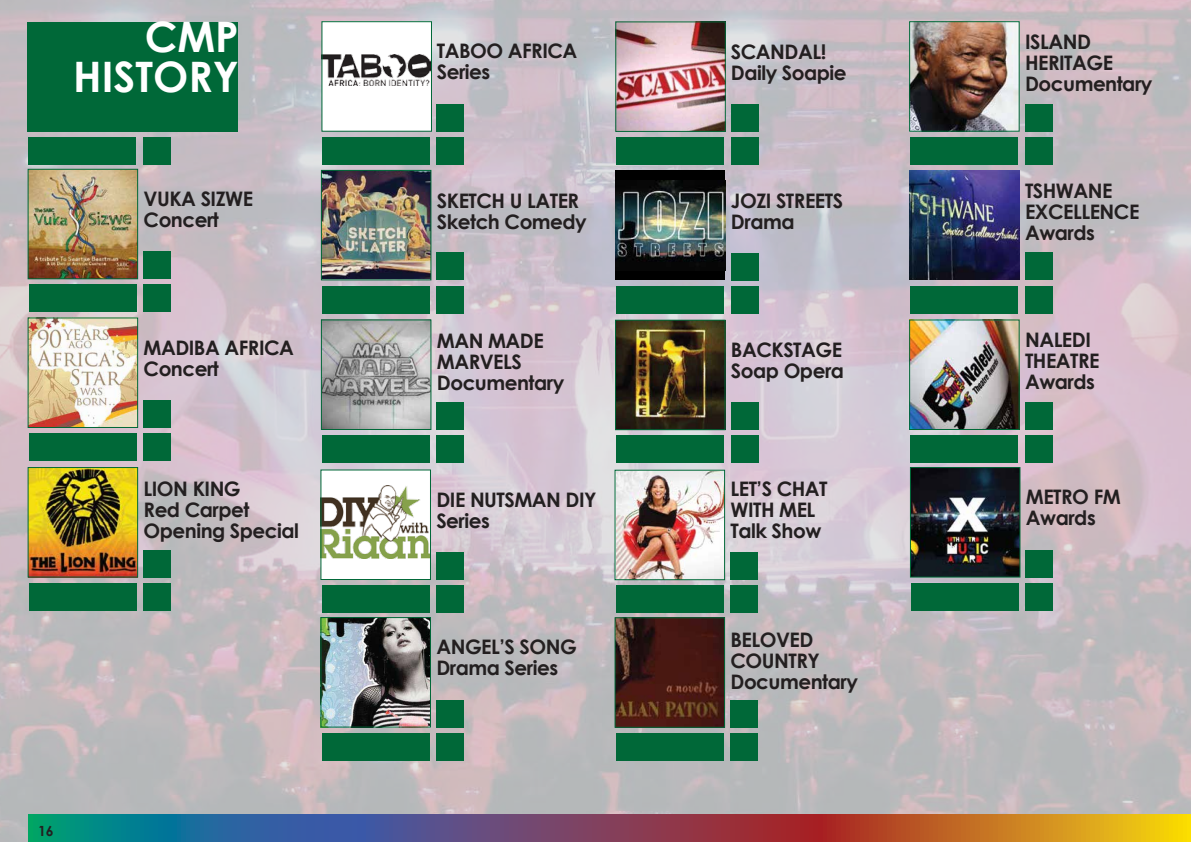
<style>
.page{position:relative;width:1191px;height:842px;background:#fff}
.page>*{position:absolute;margin:0;border:0;box-sizing:border-box;transform-origin:0 0}
.t1{font:700 42px/40px "Century Gothic";color:#fff;text-align:right}
.t2{font:700 20px/21px "Century Gothic";letter-spacing:-.025em;color:#231f20}
.t3{font:700 14px "Century Gothic";color:#231f20}
</style>
<div class="page">
<img style="left:0;top:0;width:1191px;height:842px">
<svg style="left:28px;top:815px;width:1163px;height:27px;background:#79625a"></svg>
<img style="left:30px;top:171px;width:106px;height:106px">
<div style="left:28px;top:169px;width:110px;height:110px;border:1px solid #006838"></div>
<div style="left:144px;top:252px;width:27px;height:27px;background:#006838"></div>
<div style="left:29px;top:285px;width:108px;height:27px;background:#006838"></div>
<div style="left:28px;top:22px;width:210px;height:109px;background:#006838"></div>
<div style="left:144px;top:285px;width:27px;height:27px;background:#006838"></div>
<img style="left:30px;top:319px;width:106px;height:107px">
<div style="left:28px;top:317px;width:110px;height:111px;border:1px solid #006838"></div>
<div style="left:144px;top:400px;width:27px;height:27px;background:#006838"></div>
<div style="left:29px;top:433px;width:108px;height:28px;background:#006838"></div>
<div style="left:144px;top:433px;width:27px;height:28px;background:#006838"></div>
<img style="left:30px;top:469px;width:106px;height:106px">
<div style="left:28px;top:467px;width:110px;height:110px;border:1px solid #006838"></div>
<div style="left:144px;top:550px;width:27px;height:27px;background:#006838"></div>
<div style="left:29px;top:583px;width:108px;height:27px;background:#006838"></div>
<div style="left:144px;top:583px;width:27px;height:27px;background:#006838"></div>
<img style="left:912px;top:469px;width:106px;height:106px">
<div style="left:910px;top:467px;width:110px;height:110px;border:1px solid #006838"></div>
<div style="left:1026px;top:550px;width:27px;height:27px;background:#006838"></div>
<div style="left:911px;top:583px;width:108px;height:27px;background:#006838"></div>
<div style="left:1026px;top:583px;width:27px;height:27px;background:#006838"></div>
<div style="left:322px;top:22px;width:109px;height:109px;background:#fff"></div>
<img style="left:323px;top:54px;width:107px;height:32px">
<div style="left:321px;top:21px;width:111px;height:111px;border:1px solid #006838"></div>
<div style="left:437px;top:104px;width:27px;height:27px;background:#006838"></div>
<div style="left:322px;top:137px;width:108px;height:27px;background:#006838"></div>
<div style="left:437px;top:137px;width:27px;height:27px;background:#006838"></div>
<img style="left:323px;top:172px;width:106px;height:106px">
<div style="left:321px;top:170px;width:110px;height:110px;border:1px solid #006838"></div>
<div style="left:437px;top:253px;width:27px;height:27px;background:#006838"></div>
<div style="left:322px;top:286px;width:108px;height:27px;background:#006838"></div>
<div style="left:437px;top:286px;width:27px;height:27px;background:#006838"></div>
<img style="left:323px;top:321px;width:106px;height:107px">
<div style="left:321px;top:319px;width:110px;height:111px;border:1px solid #006838"></div>
<div style="left:437px;top:402px;width:27px;height:27px;background:#006838"></div>
<div style="left:322px;top:436px;width:108px;height:27px;background:#006838"></div>
<div style="left:437px;top:436px;width:27px;height:27px;background:#006838"></div>
<div style="left:321px;top:470px;width:109px;height:109px;background:#fff"></div>
<img style="left:322px;top:485px;width:107px;height:74px">
<div style="left:320px;top:469px;width:111px;height:111px;border:1px solid #006838"></div>
<div style="left:436px;top:552px;width:27px;height:27px;background:#006838"></div>
<div style="left:322px;top:586px;width:107px;height:27px;background:#006838"></div>
<div style="left:436px;top:586px;width:27px;height:27px;background:#006838"></div>
<div style="left:28px;top:137px;width:108px;height:27px;background:#006838"></div>
<div style="left:143px;top:137px;width:27px;height:27px;background:#006838"></div>
<img style="left:322px;top:619px;width:107px;height:106px">
<div style="left:320px;top:617px;width:111px;height:110px;border:1px solid #006838"></div>
<div style="left:436px;top:700px;width:27px;height:27px;background:#006838"></div>
<div style="left:322px;top:733px;width:107px;height:27px;background:#006838"></div>
<div style="left:436px;top:733px;width:27px;height:27px;background:#006838"></div>
<img style="left:617px;top:23px;width:107px;height:107px">
<div style="left:615px;top:21px;width:111px;height:111px;border:1px solid #006838"></div>
<div style="left:731px;top:104px;width:27px;height:27px;background:#006838"></div>
<div style="left:616px;top:137px;width:108px;height:28px;background:#006838"></div>
<div style="left:731px;top:137px;width:27px;height:28px;background:#006838"></div>
<div style="left:615px;top:171px;width:110px;height:109px;background:#000"></div>
<img style="left:615px;top:180px;width:110px;height:86px">
<div style="left:731px;top:253px;width:27px;height:27px;background:#006838"></div>
<div style="left:616px;top:286px;width:108px;height:27px;background:#006838"></div>
<div style="left:731px;top:286px;width:27px;height:27px;background:#006838"></div>
<img style="left:617px;top:322px;width:106px;height:106px">
<div style="left:615px;top:320px;width:110px;height:110px;border:1px solid #006838"></div>
<div style="left:731px;top:403px;width:27px;height:27px;background:#006838"></div>
<div style="left:616px;top:436px;width:108px;height:27px;background:#006838"></div>
<div style="left:731px;top:436px;width:27px;height:27px;background:#006838"></div>
<img style="left:616px;top:472px;width:107px;height:106px">
<div style="left:614px;top:470px;width:111px;height:110px;border:1px solid #006838"></div>
<div style="left:730px;top:553px;width:27px;height:27px;background:#006838"></div>
<div style="left:616px;top:586px;width:107px;height:27px;background:#006838"></div>
<div style="left:730px;top:586px;width:27px;height:27px;background:#006838"></div>
<img style="left:616px;top:619px;width:107px;height:107px">
<div style="left:614px;top:617px;width:111px;height:111px;border:1px solid #006838"></div>
<div style="left:730px;top:700px;width:27px;height:27px;background:#006838"></div>
<div style="left:616px;top:733px;width:107px;height:27px;background:#006838"></div>
<div style="left:730px;top:733px;width:27px;height:27px;background:#006838"></div>
<img style="left:911px;top:23px;width:106px;height:107px">
<div style="left:909px;top:21px;width:110px;height:111px;border:1px solid #006838"></div>
<div style="left:1025px;top:104px;width:27px;height:27px;background:#006838"></div>
<div style="left:910px;top:137px;width:108px;height:27px;background:#006838"></div>
<div style="left:1025px;top:137px;width:27px;height:27px;background:#006838"></div>
<img style="left:909px;top:170px;width:110px;height:110px">
<div style="left:1025px;top:253px;width:27px;height:27px;background:#006838"></div>
<div style="left:910px;top:286px;width:108px;height:27px;background:#006838"></div>
<div style="left:1025px;top:286px;width:27px;height:27px;background:#006838"></div>
<img style="left:911px;top:321px;width:106px;height:107px">
<div style="left:909px;top:319px;width:110px;height:111px;border:1px solid #006838"></div>
<div style="left:1025px;top:402px;width:27px;height:27px;background:#006838"></div>
<div style="left:910px;top:436px;width:108px;height:27px;background:#006838"></div>
<div style="left:1025px;top:436px;width:27px;height:27px;background:#006838"></div>
<h1 class="t1" style="left:73px;top:16px;width:167px">CMP<br>HISTORY</h1>
<p class="t2" style="left:144px;top:188px;width:111px">VUKA SIZWE<br>Concert</p>
<p class="t2" style="left:144px;top:337px;width:152px">MADIBA AFRICA<br>Concert</p>
<p class="t2" style="left:437px;top:40px;width:142px">TABOO AFRICA<br>Series</p>
<p class="t2" style="left:437px;top:189px;width:151px">SKETCH U LATER<br>Sketch Comedy</p>
<p class="t2" style="left:437px;top:329px;width:129px">MAN MADE<br>MARVELS<br>Documentary</p>
<p class="t2" style="left:731px;top:40px;width:117px">SCANDAL!<br>Daily Soapie</p>
<p class="t2" style="left:731px;top:190px;width:114px">JOZI STREETS<br>Drama</p>
<p class="t2" style="left:731px;top:339px;width:115px">BACKSTAGE<br>Soap Opera</p>
<p class="t2" style="left:1025px;top:31px;width:129px">ISLAND<br>HERITAGE<br>Documentary</p>
<p class="t2" style="left:1025px;top:179px;width:116px">TSHWANE<br>EXCELLENCE<br>Awards</p>
<p class="t2" style="left:1025px;top:329px;width:76px">NALEDI<br>THEATRE<br>Awards</p>
<p class="t2" style="left:144px;top:478px;width:157px">LION KING<br>Red Carpet<br>Opening Special</p>
<p class="t2" style="left:1026px;top:485px;width:96px">METRO FM<br>Awards</p>
<p class="t2" style="left:730px;top:478px;width:99px">LET’S CHAT<br>WITH MEL<br>Talk Show</p>
<p class="t2" style="left:436px;top:489px;width:162px">DIE NUTSMAN DIY<br>Series</p>
<p class="t2" style="left:436px;top:635px;width:142px">ANGEL’S SONG<br>Drama Series</p>
<p class="t2" style="left:730px;top:629px;width:129px">BELOVED<br>COUNTRY<br>Documentary</p>
<p class="t3" style="left:38px;top:822px;width:17px">16</p>
</div>
